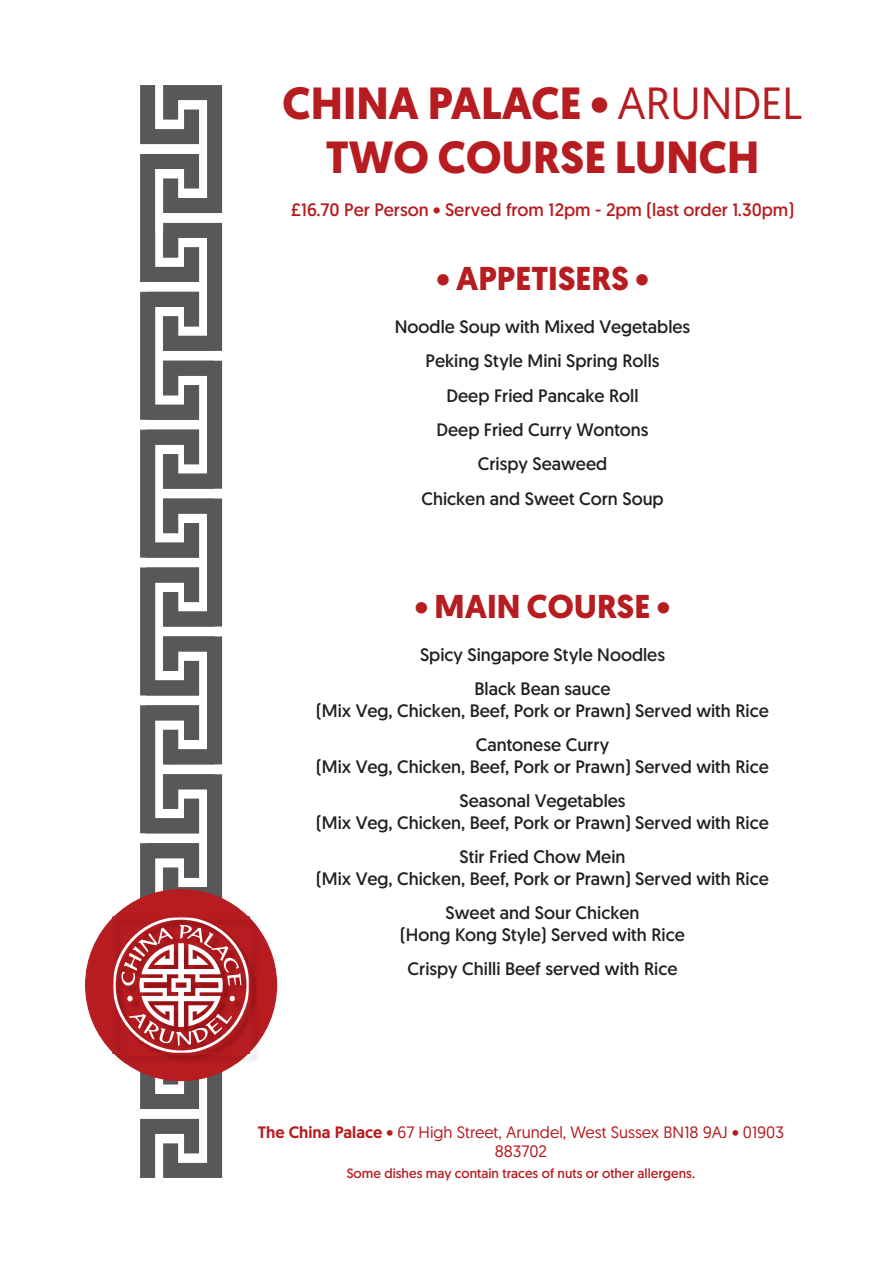
<style>
.page{position:relative;width:893px;height:1263px;background:#fff}
.page>*{position:absolute;margin:0;border:0;box-sizing:border-box;transform-origin:0 0}
.t1{font:700 45px/54px "Geomanist";color:#b61c20;text-align:center}
.t2{font:700 33px "Geomanist";color:#b61c20}
.t3{font:18px/34.3px "Geomanist";color:#231f20;text-align:center}
.t4{font:18px "Geomanist";color:#b61c20}
.t5{font:16.5px/19.8px "Geomanist";color:#b61c20;text-align:center}
.t6{font:13.5px "Geomanist";color:#b61c20}
.s1{font-weight:400}
.s2{font-weight:500}
</style>
<div class="page">
<svg style="left:140px;top:85px;width:82px;height:1093px;fill:#57585a"></svg>
<svg style="left:146px;top:231px;width:68px;height:658px;fill:#57585a"></svg>
<svg style="left:85px;top:889px;width:192px;height:192px"></svg>
<div style="left:112px;top:916px;width:138px;height:138px;border:1px solid #b61c20"></div>
<h1 class="t1" style="left:282px;top:76px;width:522px">CHINA PALACE • <span class="s1">ARUNDEL<br></span>TWO COURSE LUNCH</h1>
<p class="t4" style="left:291px;top:198px;width:505px">£16.70 Per Person • Served from 12pm - 2pm (last order 1.30pm)</p>
<h2 class="t2" style="left:436px;top:256px;width:214px">• APPETISERS •</h2>
<p class="t3" style="left:395px;top:309px;width:297px">Noodle Soup with Mixed Vegetables<br>Peking Style Mini Spring Rolls<br>Deep Fried Pancake Roll<br>Deep Fried Curry Wontons<br>Crispy Seaweed<br>Chicken and Sweet Corn Soup</p>
<h2 class="t2" style="left:415px;top:584px;width:257px">• MAIN COURSE •</h2>
<p class="t3" style="left:420px;top:637px;width:247px">Spicy Singapore Style Noodles<br>Black Bean sauce</p>
<p class="t3" style="left:316px;top:693px;width:454px">(Mix Veg, Chicken, Beef, Pork or Prawn) Served with Rice<br>Cantonese Curry</p>
<p class="t3" style="left:316px;top:749px;width:454px">(Mix Veg, Chicken, Beef, Pork or Prawn) Served with Rice<br>Seasonal Vegetables</p>
<p class="t3" style="left:316px;top:805px;width:454px">(Mix Veg, Chicken, Beef, Pork or Prawn) Served with Rice<br>Stir Fried Chow Mein</p>
<p class="t3" style="left:316px;top:861px;width:454px">(Mix Veg, Chicken, Beef, Pork or Prawn) Served with Rice<br>Sweet and Sour Chicken</p>
<p class="t3" style="left:400px;top:917px;width:286px">(Hong Kong Style) Served with Rice<br>Crispy Chilli Beef served with Rice</p>
<p class="t5" style="left:258px;top:1121px;width:528px"><span class="s2">The China Palace</span> • 67 High Street, Arundel, West Sussex BN18 9AJ • 01903<br>883702</p>
<p class="t6" style="left:347px;top:1164px;width:350px">Some dishes may contain traces of nuts or other allergens.</p>
</div>
